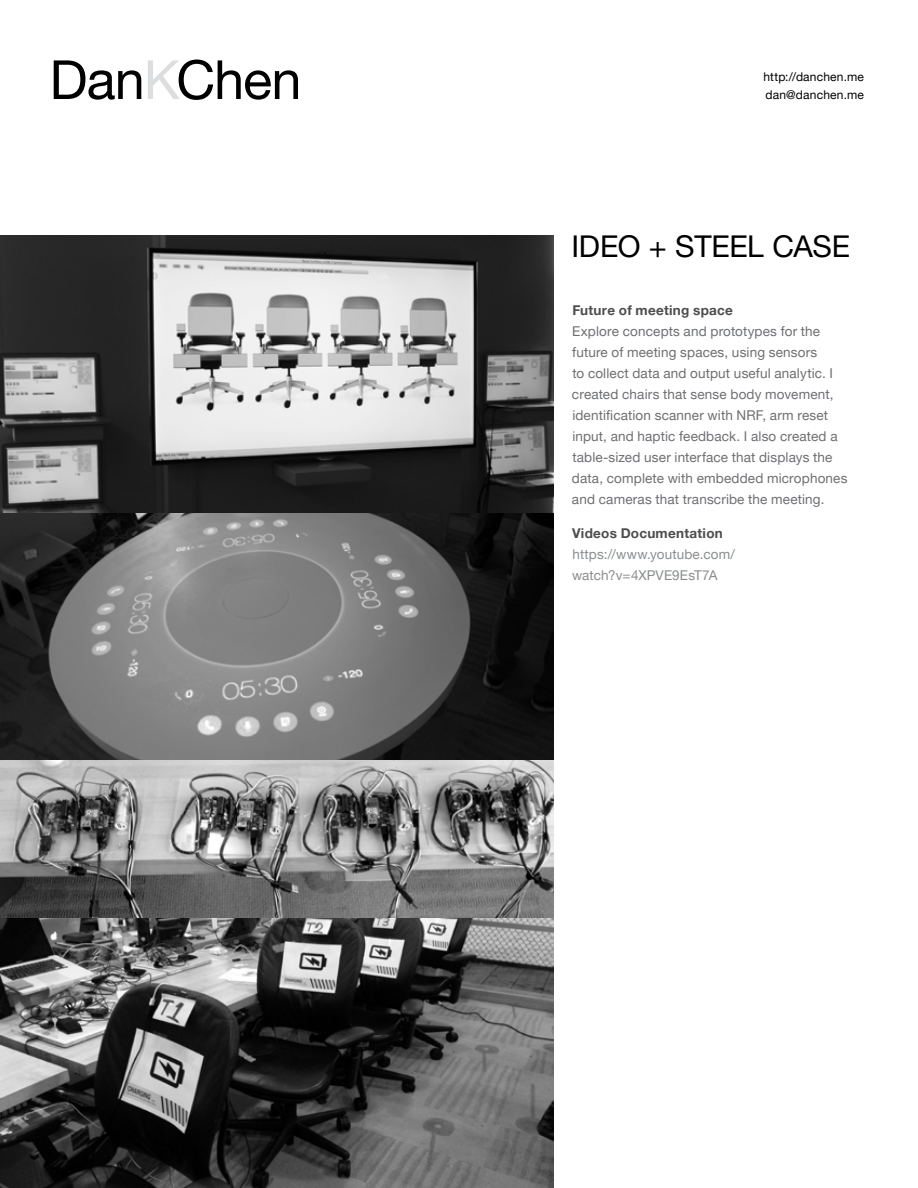
<style>
.page{position:relative;width:918px;height:1188px;background:#fff}
.page>*{position:absolute;margin:0;border:0;box-sizing:border-box;transform-origin:0 0}
.t1{font:54px "Helvetica Neue LT Pro";letter-spacing:-.02em;color:#000}
.t2{font:30px "Helvetica Neue LT Pro";letter-spacing:-.01em;color:#000}
.t3{font:13.5px/21px "Helvetica Neue LT Pro";letter-spacing:.01em;color:#6d6e71}
.t4{font:13.5px/21px "Helvetica Neue LT Pro";letter-spacing:.01em;color:#8a8c8e}
.t5{font:700 13.5px "Helvetica Neue LT Pro";letter-spacing:.02em;color:#4d4d4f}
.t6{font:12px/18px "Helvetica Neue LT Pro";letter-spacing:.015em;color:#000}
.s1{color:#dcddde}
</style>
<div class="page">
<img style="left:0;top:236px;width:554px;height:682px">
<svg style="left:0;top:918px;width:554px;height:270px;background:#525252"></svg>
<h1 class="t1" style="left:50px;top:46px;width:253px">Dan<span class="s1">K</span>Chen</h1>
<p class="t6" style="left:763px;top:67px;width:102px">http://danchen.me dan@danchen.me</p>
<h2 class="t2" style="left:571px;top:228px;width:280px">IDEO + STEEL CASE</h2>
<p class="t5" style="left:572px;top:302px;width:162px">Future of meeting space</p>
<p class="t3" style="left:572px;top:320px;width:277px">Explore concepts and prototypes for the future of meeting spaces, using sensors<br>to collect data and output useful analytic. I created chairs that sense body movement, identification scanner with NRF, arm reset input, and haptic feedback. I also created a table-sized user interface that displays the data, complete with embedded microphones and cameras that transcribe the meeting.</p>
<p class="t5" style="left:572px;top:525px;width:152px">Videos Documentation</p>
<p class="t4" style="left:572px;top:544px;width:165px">https://www.youtube.com/ watch?v=4XPVE9EsT7A</p>
</div>
